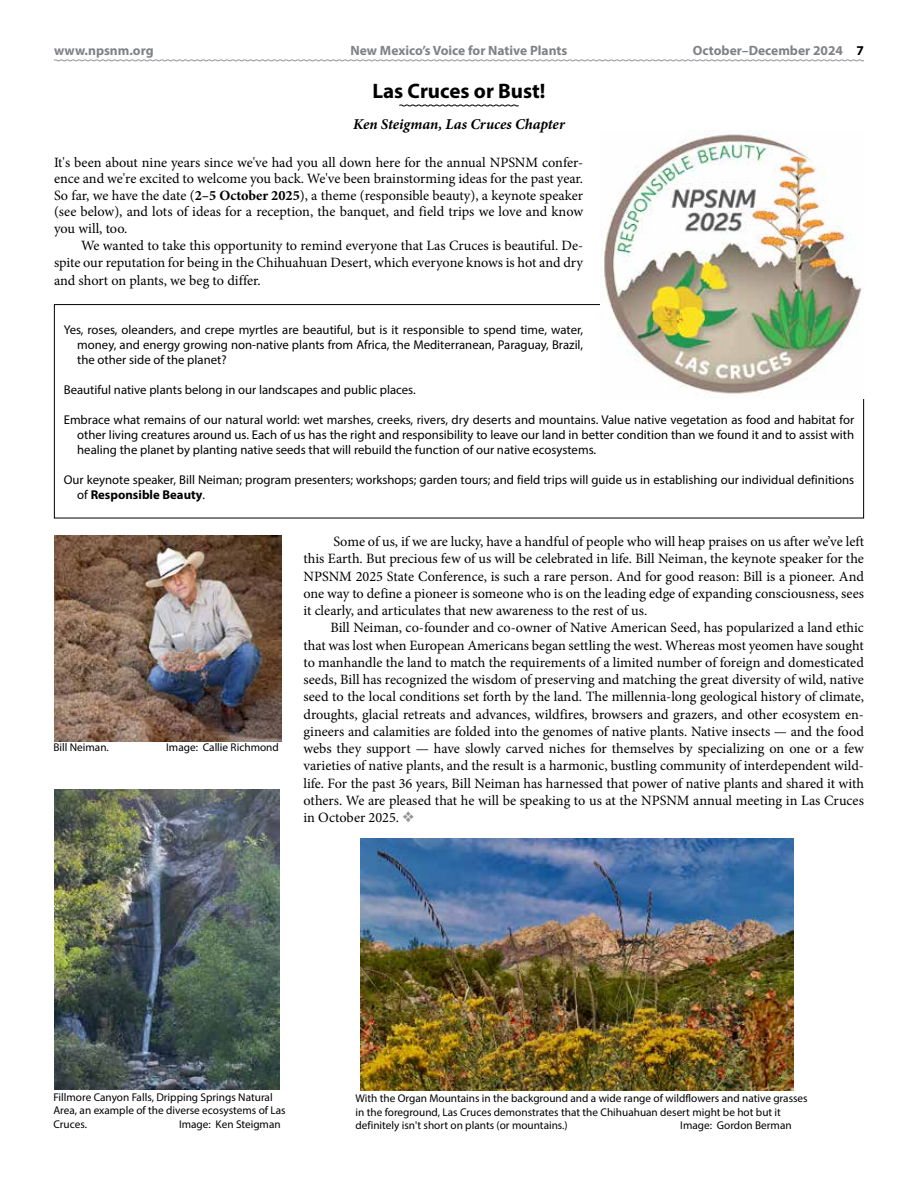
<style>
.page{position:relative;width:918px;height:1188px;background:#fff}
.page>*{position:absolute;margin:0;border:0;box-sizing:border-box;transform-origin:0 0}
.t1{font:700 21px "Myriad Pro";color:#000}
.t2{font:italic 700 15px "Minion Pro";letter-spacing:-.005em;color:#000}
.t3{font:14.25px/17.2px "Minion Pro";letter-spacing:-.005em;color:#000;text-align:justify}
.t4{font:700 13.5px "Myriad Pro";color:#808285}
.t5{font:12.75px/15px "Myriad Pro";color:#000;text-align:justify}
.t6{font:11.25px/13.5px "Myriad Pro";color:#000}
.s1{color:#000}
.s2{font-weight:700}
.s3{color:#939598}
</style>
<div class="page">
<svg style="left:399px;top:104px;width:120px;height:3px"></svg>
<svg style="left:54px;top:59px;width:810px;height:3px"></svg>
<img style="left:600px;top:130px;width:262px;height:268px">
<img style="left:54px;top:536px;width:228px;height:206px">
<img style="left:54px;top:789px;width:225px;height:300px">
<img style="left:360px;top:839px;width:433px;height:252px">
<p class="t4" style="left:54px;top:42px;width:101px">www.npsnm.org</p>
<p class="t4" style="left:351px;top:42px;width:218px">New Mexico’s Voice for Native Plants</p>
<p class="t4" style="left:693px;top:42px;width:173px">October–December 2024 <span class="s1">7</span></p>
<h1 class="t1" style="left:372px;top:77px;width:175px">Las Cruces or Bust!</h1>
<p class="t2" style="left:353px;top:114px;width:213px">Ken Steigman, Las Cruces Chapter</p>
<p class="t3" style="left:54px;top:154px;width:531px;line-height:16.5px">It's been about nine years since we've had you all down here for the annual NPSNM confer&shy;ence and we're excited to welcome you back. We've been brainstorming ideas for the past year.<br>So far, we have the date (<span class="s2">2–5 October 2025</span>), a theme (responsible beauty), a keynote speaker (see below), and lots of ideas for a reception, the banquet, and field trips we love and know you will, too.</p>
<p class="t3" style="left:54px;top:237px;width:531px;text-indent:27px">We wanted to take this opportunity to remind everyone that Las Cruces is beautiful. De&shy;spite our reputation for being in the Chihuahuan Desert, which everyone knows is hot and dry and short on plants, we beg to differ.</p>
<p class="t5" style="left:77px;top:322px;width:507px;text-indent:-14px">Yes, roses, oleanders, and crepe myrtles are beautiful, but is it responsible to spend time, water, money, and energy growing non-native plants from Africa, the Mediterranean, Paraguay, Brazil, the other side of the planet?</p>
<p class="t5" style="left:64px;top:382px;width:354px">Beautiful native plants belong in our landscapes and public places.</p>
<p class="t5" style="left:77px;top:412px;width:779px;text-indent:-14px">Embrace what remains of our natural world: wet marshes, creeks, rivers, dry deserts and mountains. Value native vegetation as food and habitat for other living creatures around us. Each of us has the right and responsibility to leave our land in better condition than we found it and to assist with healing the planet by planting native seeds that will rebuild the function of our native ecosystems.</p>
<p class="t5" style="left:77px;top:472px;width:779px;text-indent:-14px">Our keynote speaker, Bill Neiman; program presenters; workshops; garden tours; and field trips will guide us in establishing our individual definitions of <span class="s2">Responsible Beauty</span>.</p>
<p class="t3" style="left:303px;top:533px;width:562px;text-indent:30px">Some of us, if we are lucky, have a handful of people who will heap praises on us after we’ve left this Earth. But precious few of us will be celebrated in life. Bill Neiman, the keynote speaker for the NPSNM 2025 State Conference, is such a rare person. And for good reason: Bill is a pioneer. And one way to define a pioneer is someone who is on the leading edge of expanding consciousness, sees it clearly, and articulates that new awareness to the rest of us.</p>
<p class="t3" style="left:303px;top:619px;width:562px;text-indent:27px">Bill Neiman, co-founder and co-owner of Native American Seed, has popularized a land ethic that was lost when European Americans began settling the west. Whereas most yeomen have sought to manhandle the land to match the requirements of a limited number of foreign and domesticated seeds, Bill has recognized the wisdom of preserving and matching the great diversity of wild, native seed to the local conditions set forth by the land. The millennia-long geological history of climate, droughts, glacial retreats and advances, wildfires, browsers and grazers, and other ecosystem en&shy;gineers and calamities are folded into the genomes of native plants. Native insects — and the food webs they support — have slowly carved niches for themselves by specializing on one or a few varieties of native plants, and the result is a harmonic, bustling community of interdependent wild&shy;life. For the past 36 years, Bill Neiman has harnessed that power of native plants and shared it with others. We are pleased that he will be speaking to us at the NPSNM annual meeting in Las Cruces in October 2025. <span class="s3">❖</span></p>
<p class="t6" style="left:53px;top:740px;width:57px">Bill Neiman.</p>
<p class="t6" style="left:166px;top:740px;width:114px">Image: Callie Richmond</p>
<p class="t6" style="left:53px;top:1090px;width:234px">Fillmore Canyon Falls, Dripping Springs Natural<br>Area, an example of the diverse ecosystems of Las<br>Cruces.</p>
<p class="t6" style="left:179px;top:1117px;width:103px">Image: Ken Steigman</p>
<p class="t6" style="left:355px;top:1091px;width:454px">With the Organ Mountains in the background and a wide range of wildflowers and native grasses in the foreground, Las Cruces demonstrates that the Chihuahuan desert might be hot but it definitely isn't short on plants (or mountains.)</p>
<p class="t6" style="left:680px;top:1118px;width:113px">Image: Gordon Berman</p>
</div>
